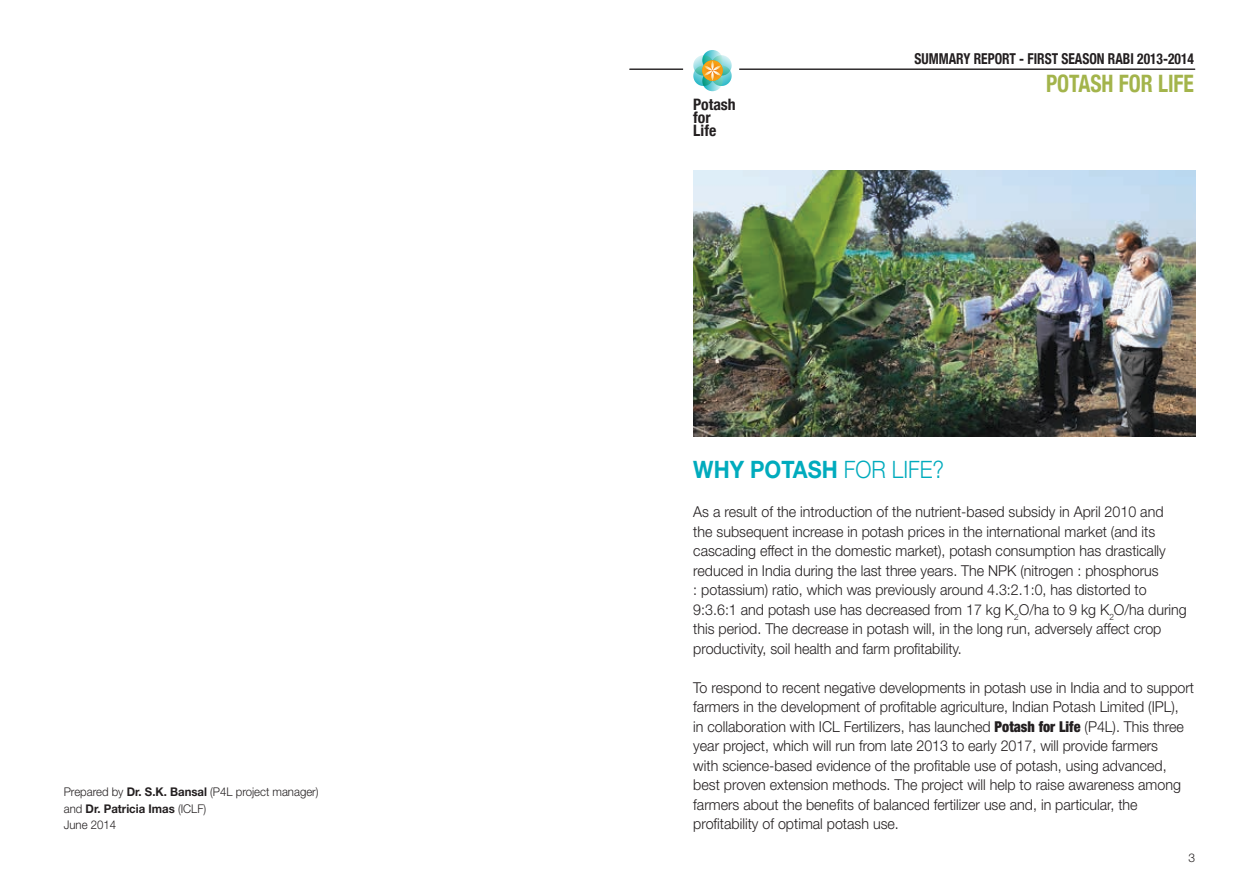
<style>
.page{position:relative;width:1259px;height:893px;background:#fff}
.page>*{position:absolute;margin:0;border:0;box-sizing:border-box;transform-origin:0 0}
.t1{font:700 24px "Helvetica Neue";color:#00abbd;scale:.9 1}
.t2{font:700 condensed 24px "Helvetica Neue";color:#a3b44b;scale:.9 1}
.t3{font:700 condensed 15.75px/13px "Helvetica Neue";color:#231f20}
.t4{font:300 15px/19.5px "Helvetica Neue";color:#231f20;scale:.95 1}
.t5{font:700 condensed 15px "Helvetica Neue";color:#231f20;scale:.9 1}
.t6{font:300 12px/16.5px "Helvetica Neue";color:#231f20;scale:.95 1}
.t7{font:300 12px "Helvetica Neue";color:#231f20}
.s1{font-weight:700}
.s2{font-weight:300}
.s3{font-weight:900;font-stretch:condensed}
</style>
<div class="page">
<hr style="left:629px;top:69px;width:566px;height:1px;background:#231f20">
<div style="left:683px;top:41px;width:56px;height:56px;background:#fff;border-radius:50%"></div>
<svg style="left:702px;top:71px;width:20px;height:20px"></svg>
<svg style="left:702px;top:50px;width:20px;height:20px"></svg>
<svg style="left:693px;top:54px;width:39px;height:33px"></svg>
<img style="left:693px;top:170px;width:502px;height:267px">
<p class="t6" style="left:64px;top:783px;width:270px">Prepared by <span class="s1">Dr. S.K. Bansal</span> (P4L project manager) and <span class="s1">Dr. Patricia Imas</span> (ICLF)<br>June 2014</p>
<p class="t3" style="left:693px;top:96px;width:44px">Potash for<br>Life</p>
<p class="t5" style="left:914px;top:46px;width:312px">SUMMARY REPORT - FIRST SEASON RABI 2013-2014</p>
<h1 class="t2" style="left:1046px;top:64px;width:166px">POTASH FOR LIFE</h1>
<h1 class="t1" style="left:693px;top:455px;width:280px">WHY POTASH <span class="s2">FOR LIFE?</span></h1>
<p class="t4" style="left:693px;top:502px;width:521px">As a result of the introduction of the nutrient-based subsidy in April 2010 and<br>the subsequent increase in potash prices in the international market (and its cascading effect in the domestic market), potash consumption has drastically reduced in India during the last three years. The NPK (nitrogen : phosphorus<br>: potassium) ratio, which was previously around 4.3:2.1:0, has distorted to 9:3.6:1 and potash use has decreased from 17 kg K<sub>2</sub>O/ha to 9 kg K<sub>2</sub>O/ha during this period. The decrease in potash will, in the long run, adversely affect crop productivity, soil health and farm profitability.</p>
<p class="t4" style="left:693px;top:677px;width:529px">To respond to recent negative developments in potash use in India and to support farmers in the development of profitable agriculture, Indian Potash Limited (IPL),<br>in collaboration with ICL Fertilizers, has launched <span class="s3">Potash for Life</span> (P4L). This three year project, which will run from late 2013 to early 2017, will provide farmers<br>with science-based evidence of the profitable use of potash, using advanced, best proven extension methods. The project will help to raise awareness among farmers about the benefits of balanced fertilizer use and, in particular, the profitability of optimal potash use.</p>
<p class="t7" style="left:1188px;top:850px;width:8px">3</p>
</div>
